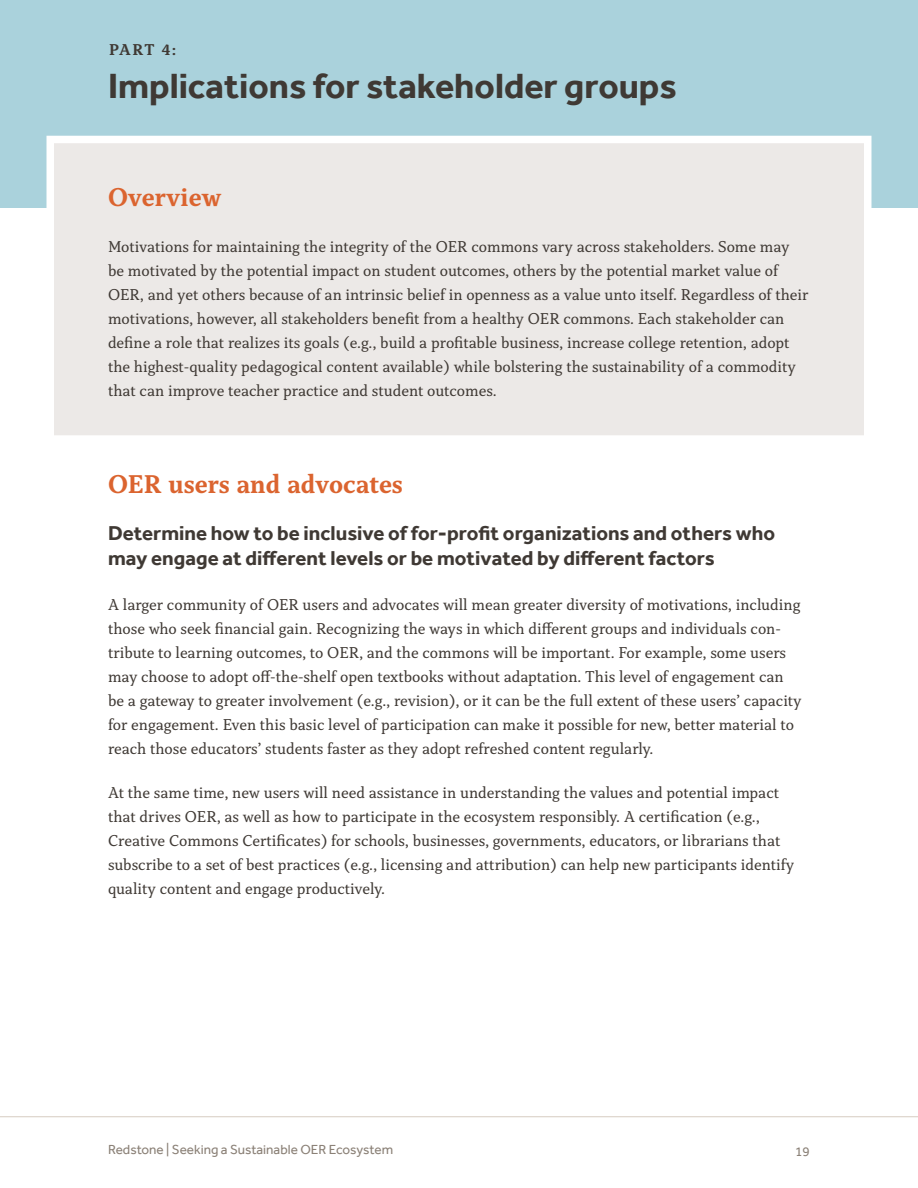
<style>
.page{position:relative;width:918px;height:1188px;background:#fff}
.page>*{position:absolute;margin:0;border:0;box-sizing:border-box;transform-origin:0 0}
.t1{font:700 36px "Effra";color:#3f3934}
.t2{font:700 27px "Capitolina";color:#db642f}
.t3{font:700 20.7px/25.5px "Effra";color:#3f3934}
.t4{font:16.5px/24px "Capitolina";color:#3f3934}
.t5{font:700 16.5px "Capitolina";color:#3f3934}
.t6{font:13.5px "Effra";color:#8b8177}
</style>
<div class="page">
<div style="left:0;top:0;width:918px;height:207px;background:#aad2dc"></div>
<hr style="left:0;top:1116px;width:918px;height:1px;background:#dbd2c8">
<div style="left:43px;top:135px;width:832px;height:300px;background:#ece9e7"></div>
<p class="t5" style="left:109px;top:40px;width:69px">PART 4:</p>
<h1 class="t1" style="left:108px;top:64px;width:570px">Implications for stakeholder groups</h1>
<h2 class="t2" style="left:108px;top:181px;width:115px">Overview</h2>
<p class="t4" style="left:108px;top:235px;width:702px">Motivations for maintaining the integrity of the OER commons vary across stakeholders. Some may be motivated by the potential impact on student outcomes, others by the potential market value of OER, and yet others because of an intrinsic belief in openness as a value unto itself. Regardless of their motivations, however, all stakeholders benefit from a healthy OER commons. Each stakeholder can define a role that realizes its goals (e.g., build a profitable business, increase college retention, adopt the highest-quality pedagogical content available) while bolstering the sustainability of a commodity that can improve teacher practice and student outcomes.</p>
<h2 class="t2" style="left:108px;top:468px;width:296px">OER users and advocates</h2>
<p class="t3" style="left:108px;top:520px;width:669px">Determine how to be inclusive of for-profit organizations and others who may engage at different levels or be motivated by different factors</p>
<p class="t4" style="left:108px;top:593px;width:695px">A larger community of OER users and advocates will mean greater diversity of motivations, including those who seek financial gain. Recognizing the ways in which different groups and individuals con&shy;tribute to learning outcomes, to OER, and the commons will be important. For example, some users may choose to adopt off-the-shelf open textbooks without adaptation. This level of engagement can be a gateway to greater involvement (e.g., revision), or it can be the full extent of these users’ capacity for engagement. Even this basic level of participation can make it possible for new, better material to reach those educators’ students faster as they adopt refreshed content regularly.</p>
<p class="t4" style="left:108px;top:781px;width:688px">At the same time, new users will need assistance in understanding the values and potential impact that drives OER, as well as how to participate in the ecosystem responsibly. A certification (e.g., Creative Commons Certificates) for schools, businesses, governments, educators, or librarians that subscribe to a set of best practices (e.g., licensing and attribution) can help new participants identify quality content and engage productively.</p>
<p class="t6" style="left:108px;top:1141px;width:287px">Redstone | Seeking a Sustainable OER Ecosystem</p>
<p class="t6" style="left:795px;top:1144px;width:16px">19</p>
</div>
